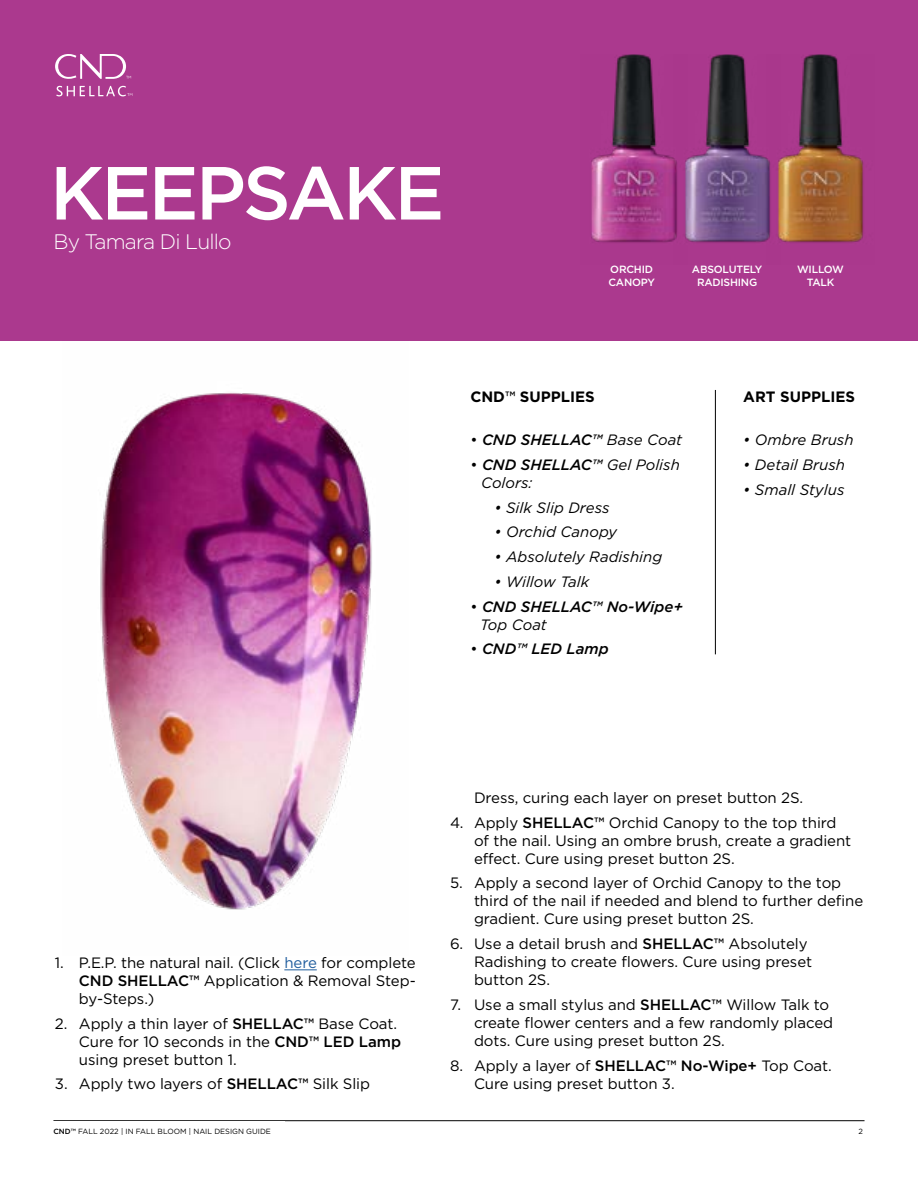
<style>
.page{position:relative;width:918px;height:1188px;background:#fff}
.page>*{position:absolute;margin:0;border:0;box-sizing:border-box;transform-origin:0 0}
.t1{font:500 75px "Gotham";letter-spacing:-.04em;color:#fff}
.t2{font:300 21px "Gotham";letter-spacing:-.04em;color:#fff}
.t3{font:15px/18px "Gotham";letter-spacing:-.005em;color:#000}
.t4{font:italic 15px/18px "Gotham";color:#000}
.t5{font:italic 500 15px/18px "Gotham";color:#000}
.t6{font:700 15px "Gotham";color:#000}
.t7{font:500 10.5px/12.8px "Gotham";letter-spacing:-.02em;color:#fff;text-align:center}
.t8{font:7.5px "Gotham";color:#000}
.s1{font-weight:500}
.s2{font-weight:400;font-style:normal}
.s3{font-weight:400}
.s4{font-style:normal}
.s5{color:#215e9e}
</style>
<div class="page">
<hr style="left:53px;top:1120px;width:812px;height:1px;background:#000101">
<div style="left:0;top:0;width:918px;height:340px;background:#ab398e"></div>
<img style="left:62px;top:340px;width:346px;height:570px">
<img style="left:781px;top:54px;width:83px;height:189px">
<img style="left:688px;top:54px;width:93px;height:189px">
<img style="left:591px;top:54px;width:97px;height:189px">
<hr style="left:715px;top:390px;width:1px;height:264px;background:#000">
<hr style="left:284px;top:970px;width:33px;height:1px;background:#215e9e">
<svg style="left:55px;top:54px;width:76px;height:25px"></svg>
<svg style="left:56px;top:86px;width:76px;height:10px"></svg>
<h1 class="t1" style="left:50px;top:144px;width:396px">KEEPSAKE</h1>
<h2 class="t2" style="left:54px;top:230px;width:180px">By Tamara Di Lullo</h2>
<p class="t7" style="left:608px;top:263px;width:48px;text-align:left">ORCHID<br>CANOPY</p>
<p class="t7" style="left:692px;top:263px;width:72px">ABSOLUTELY<br>RADISHING</p>
<p class="t7" style="left:797px;top:263px;width:48px">WILLOW<br>TALK</p>
<p class="t6" style="left:470px;top:388px;width:126px">CND<span class="s1">™</span> SUPPLIES</p>
<p class="t5" style="left:470px;top:431px;width:213px"><span class="s2">•</span> CND SHELLAC™ <span class="s3">Base Coat</span></p>
<p class="t4" style="left:481px;top:456px;width:200px;text-indent:-11px"><span class="s4">•</span> <span class="s1">CND SHELLAC™</span> Gel Polish<br>Colors:</p>
<p class="t4" style="left:494px;top:498px;width:117px">• Silk Slip Dress</p>
<p class="t4" style="left:494px;top:523px;width:124px">• Orchid Canopy</p>
<p class="t4" style="left:494px;top:548px;width:169px">• Absolutely Radishing</p>
<p class="t4" style="left:494px;top:573px;width:96px">• Willow Talk</p>
<p class="t5" style="left:480px;top:597px;width:204px;text-indent:-10px"><span class="s2">•</span> CND SHELLAC™ No-Wipe+<br><span class="s3">Top Coat</span></p>
<p class="t5" style="left:470px;top:640px;width:140px"><span class="s2">•</span> CND™ LED Lamp</p>
<p class="t6" style="left:743px;top:388px;width:113px">ART SUPPLIES</p>
<p class="t4" style="left:743px;top:431px;width:112px">• Ombre Brush</p>
<p class="t4" style="left:743px;top:456px;width:103px">• Detail Brush</p>
<p class="t4" style="left:743px;top:480px;width:103px">• Small Stylus</p>
<p class="t3" style="left:474px;top:788px;width:331px">Dress, curing each layer on preset button 2S.</p>
<p class="t3" style="left:474px;top:813px;width:379px;text-indent:-24px">4. Apply <span class="s1">SHELLAC™</span> Orchid Canopy to the top third of the nail. Using an ombre brush, create a gradient effect. Cure using preset button 2S.</p>
<p class="t3" style="left:474px;top:874px;width:391px;text-indent:-24px">5. Apply a second layer of Orchid Canopy to the top third of the nail if needed and blend to further define gradient. Cure using preset button 2S.</p>
<p class="t3" style="left:474px;top:934px;width:340px;text-indent:-24px">6. Use a detail brush and <span class="s1">SHELLAC™</span> Absolutely<br>Radishing to create flowers. Cure using preset button 2S.</p>
<p class="t3" style="left:474px;top:995px;width:361px;text-indent:-24px">7. Use a small stylus and <span class="s1">SHELLAC™</span> Willow Talk to create flower centers and a few randomly placed dots. Cure using preset button 2S.</p>
<p class="t3" style="left:474px;top:1056px;width:359px;text-indent:-24px">8. Apply a layer of <span class="s1">SHELLAC™ No-Wipe+</span> Top Coat.<br>Cure using preset button 3.</p>
<p class="t3" style="left:79px;top:953px;width:338px;text-align:justify;text-indent:-24px">1. P.E.P. the natural nail. (Click <span class="s5">here</span> for complete <span class="s1">CND SHELLAC™</span> Application &amp; Removal Step&shy;by-Steps.)</p>
<p class="t3" style="left:79px;top:1014px;width:324px;text-indent:-24px">2. Apply a thin layer of <span class="s1">SHELLAC™</span> Base Coat.<br>Cure for 10 seconds in the <span class="s1">CND™ LED Lamp </span>using preset button 1.</p>
<p class="t3" style="left:55px;top:1075px;width:317px">3. Apply two layers of <span class="s1">SHELLAC™</span> Silk Slip</p>
<p class="t8" style="left:53px;top:1127px;width:219px"><span class="s1">CND™</span> FALL 2022 | IN FALL BLOOM | NAIL DESIGN GUIDE</p>
<p class="t8" style="left:78px;top:1127px;width:202px">HOLIDAY 2021 | PARTY READY | NAIL DESIGN GUIDE</p>
<p class="t8" style="left:859px;top:1127px;width:6px">2</p>
</div>
